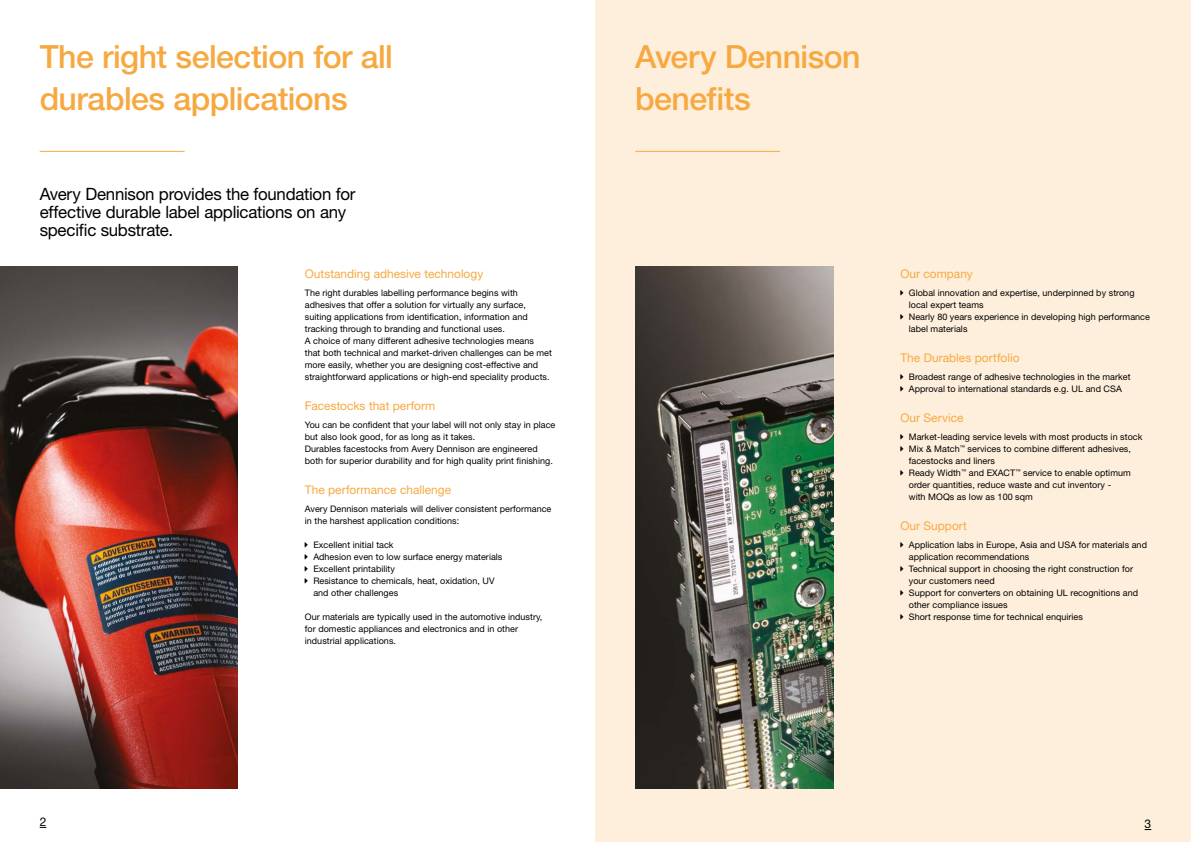
<style>
.page{position:relative;width:1191px;height:842px;background:#fff}
.page>*{position:absolute;margin:0;border:0;box-sizing:border-box;transform-origin:0 0}
.t1{font:500 32px/42px "Helvetica Neue LT Std";letter-spacing:-.015em;color:#f7a941}
.t2{font:17px/18px "Helvetica Neue LT Std";letter-spacing:-.015em;color:#000}
.t3{font:12px "Helvetica Neue LT Std";letter-spacing:.005em;color:#f7a941}
.t4{font:12px "Helvetica Neue LT Std";color:#000}
.t5{font:9px/12px "Helvetica Neue LT Std";letter-spacing:.005em;color:#000}
</style>
<div class="page">
<div style="left:595px;top:0;width:596px;height:842px;background:#feefdc"></div>
<img style="left:0;top:266px;width:238px;height:522px">
<hr style="left:40px;top:151px;width:145px;height:1px;background:#f7a941">
<hr style="left:635px;top:151px;width:145px;height:1px;background:#f7a941">
<img style="left:635px;top:266px;width:198px;height:522px">
<h1 class="t1" style="left:40px;top:36px;width:355px">The right selection for all durables applications</h1>
<h1 class="t1" style="left:635px;top:36px;width:227px">Avery Dennison benefits</h1>
<h2 class="t2" style="left:40px;top:185px;width:317px">Avery Dennison provides the foundation for effective durable label applications on any specific substrate.</h2>
<h3 class="t3" style="left:305px;top:267px;width:180px">Outstanding adhesive technology</h3>
<p class="t5" style="left:305px;top:287px;width:249px">The right durables labelling performance begins with adhesives that offer a solution for virtually any surface, suiting applications from identification, information and tracking through to branding and functional uses.<br>A choice of many different adhesive technologies means<br>that both technical and market-driven challenges can be met more easily, whether you are designing cost-effective and straightforward applications or high-end speciality products.</p>
<h3 class="t3" style="left:305px;top:399px;width:132px">Facestocks that perform</h3>
<p class="t5" style="left:305px;top:419px;width:252px">You can be confident that your label will not only stay in place but also look good, for as long as it takes.<br>Durables facestocks from Avery Dennison are engineered both for superior durability and for high quality print finishing.</p>
<h3 class="t3" style="left:305px;top:483px;width:148px">The performance challenge</h3>
<p class="t5" style="left:305px;top:503px;width:248px">Avery Dennison materials will deliver consistent performance in the harshest application conditions:</p>
<p class="t5" style="left:313px;top:539px;width:191px">Excellent initial tack<br>Adhesion even to low surface energy materials<br>Excellent printability<br>Resistance to chemicals, heat, oxidation, UV and other challenges</p>
<p class="t5" style="left:305px;top:611px;width:239px">Our materials are typically used in the automotive industry, for domestic appliances and electronics and in other industrial applications.</p>
<h3 class="t3" style="left:900px;top:267px;width:74px">Our company</h3>
<p class="t5" style="left:909px;top:287px;width:243px">Global innovation and expertise, underpinned by strong local expert teams<br>Nearly 80 years experience in developing high performance label materials</p>
<h3 class="t3" style="left:900px;top:351px;width:121px">The Durables portfolio</h3>
<p class="t5" style="left:909px;top:371px;width:223px">Broadest range of adhesive technologies in the market<br>Approval to international standards e.g. UL and CSA</p>
<h3 class="t3" style="left:900px;top:411px;width:65px">Our Service</h3>
<p class="t5" style="left:909px;top:431px;width:235px">Market-leading service levels with most products in stock Mix &amp; Match<sup>™</sup> services to combine different adhesives, facestocks and liners<br>Ready Width<sup>™</sup> and EXACT<sup>™</sup> service to enable optimum order quantities, reduce waste and cut inventory -<br>with MOQs as low as 100 sqm</p>
<h3 class="t3" style="left:900px;top:519px;width:68px">Our Support</h3>
<p class="t5" style="left:909px;top:539px;width:240px">Application labs in Europe, Asia and USA for materials and application recommendations<br>Technical support in choosing the right construction for your customers need<br>Support for converters on obtaining UL recognitions and other compliance issues<br>Short response time for technical enquiries</p>
<h3 class="t4" style="left:40px;top:815px;width:8px">2</h3>
<h3 class="t4" style="left:1144px;top:817px;width:8px">3</h3>
</div>
